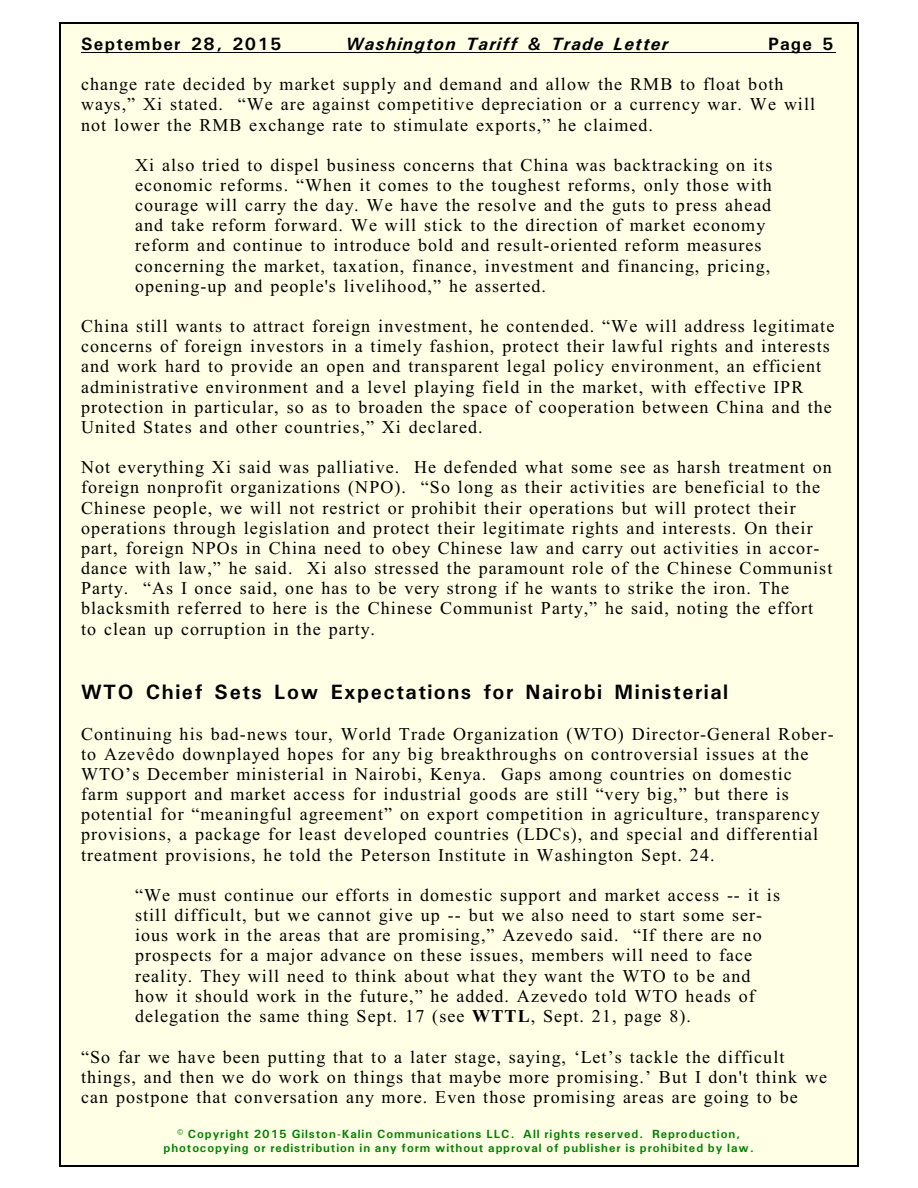
<style>
.page{position:relative;width:918px;height:1188px;background:#fff}
.page>*{position:absolute;margin:0;border:0;box-sizing:border-box;transform-origin:0 0}
.t1{font:700 21px "Univers";letter-spacing:.07em;color:#000}
.t2{font:18px/20.1px "Times New Roman";letter-spacing:.06em;color:#000}
.t3{font:italic 700 18px "Univers";letter-spacing:.07em;color:#000}
.t4{font:700 18px "Univers";letter-spacing:.065em;color:#000}
.t5{font:700 12px/13.6px "Univers";letter-spacing:.075em;color:#008000;text-align:center}
.s1{font-weight:700}
</style>
<div class="page">
<div style="left:59px;top:23px;width:800px;height:1143px;background:#ffffe6"></div>
<hr style="left:59px;top:23px;width:1px;height:1143px;background:#000">
<hr style="left:857px;top:23px;width:2px;height:1143px;background:#000">
<hr style="left:59px;top:23px;width:799px;height:1px;background:#000">
<hr style="left:59px;top:1165px;width:799px;height:1px;background:#000">
<hr style="left:81px;top:52px;width:754px;height:1px;background:#000">
<p class="t4" style="left:81px;top:38px;width:202px">September 28, 2015</p>
<p class="t3" style="left:346px;top:38px;width:324px">Washington Tariff &amp; Trade Letter</p>
<p class="t4" style="left:768px;top:38px;width:67px">Page 5</p>
<p class="t2" style="left:81px;top:76px;width:736px">change rate decided by market supply and demand and allow the RMB to float both ways,” Xi stated. “We are against competitive depreciation or a currency war. We will not lower the RMB exchange rate to stimulate exports,” he claimed.</p>
<p class="t2" style="left:135px;top:156px;width:639px">Xi also tried to dispel business concerns that China was backtracking on its economic reforms. “When it comes to the toughest reforms, only those with courage will carry the day. We have the resolve and the guts to press ahead and take reform forward. We will stick to the direction of market economy reform and continue to introduce bold and result-oriented reform measures concerning the market, taxation, finance, investment and financing, pricing, opening-up and people's livelihood,” he asserted.</p>
<p class="t2" style="left:81px;top:318px;width:755px">China still wants to attract foreign investment, he contended. “We will address legitimate concerns of foreign investors in a timely fashion, protect their lawful rights and interests and work hard to provide an open and transparent legal policy environment, an efficient administrative environment and a level playing field in the market, with effective IPR protection in particular, so as to broaden the space of cooperation between China and the United States and other countries,” Xi declared.</p>
<p class="t2" style="left:81px;top:459px;width:753px">Not everything Xi said was palliative. He defended what some see as harsh treatment on foreign nonprofit organizations (NPO). “So long as their activities are beneficial to the Chinese people, we will not restrict or prohibit their operations but will protect their operations through legislation and protect their legitimate rights and interests. On their part, foreign NPOs in China need to obey Chinese law and carry out activities in accor&shy;dance with law,” he said. Xi also stressed the paramount role of the Chinese Communist Party. “As I once said, one has to be very strong if he wants to strike the iron. The blacksmith referred to here is the Chinese Communist Party,” he said, noting the effort to clean up corruption in the party.</p>
<p class="t1" style="left:81px;top:684px;width:649px">WTO Chief Sets Low Expectations for Nairobi Ministerial</p>
<p class="t2" style="left:81px;top:725px;width:754px">Continuing his bad-news tour, World Trade Organization (WTO) Director-General Rober&shy;to Azevêdo downplayed hopes for any big breakthroughs on controversial issues at the WTO’s December ministerial in Nairobi, Kenya. Gaps among countries on domestic farm support and market access for industrial goods are still “very big,” but there is potential for “meaningful agreement” on export competition in agriculture, transparency provisions, a package for least developed countries (LDCs), and special and differential treatment provisions, he told the Peterson Institute in Washington Sept. 24.</p>
<p class="t2" style="left:135px;top:886px;width:647px">“We must continue our efforts in domestic support and market access -- it is still difficult, but we cannot give up -- but we also need to start some ser&shy;ious work in the areas that are promising,” Azevedo said. “If there are no prospects for a major advance on these issues, members will need to face reality. They will need to think about what they want the WTO to be and how it should work in the future,” he added. Azevedo told WTO heads of delegation the same thing Sept. 17 (see <span class="s1">WTTL</span>, Sept. 21, page 8).</p>
<p class="t2" style="left:81px;top:1048px;width:748px">“So far we have been putting that to a later stage, saying, ‘Let’s tackle the difficult things, and then we do work on things that maybe more promising.’ But I don't think we can postpone that conversation any more. Even those promising areas are going to be</p>
<p class="t5" style="left:164px;top:1128px;width:592px">© Copyright 2015 Gilston-Kalin Communications LLC. All rights reserved. Reproduction, photocopying or redistribution in any form without approval of publisher is prohibited by law.</p>
</div>
